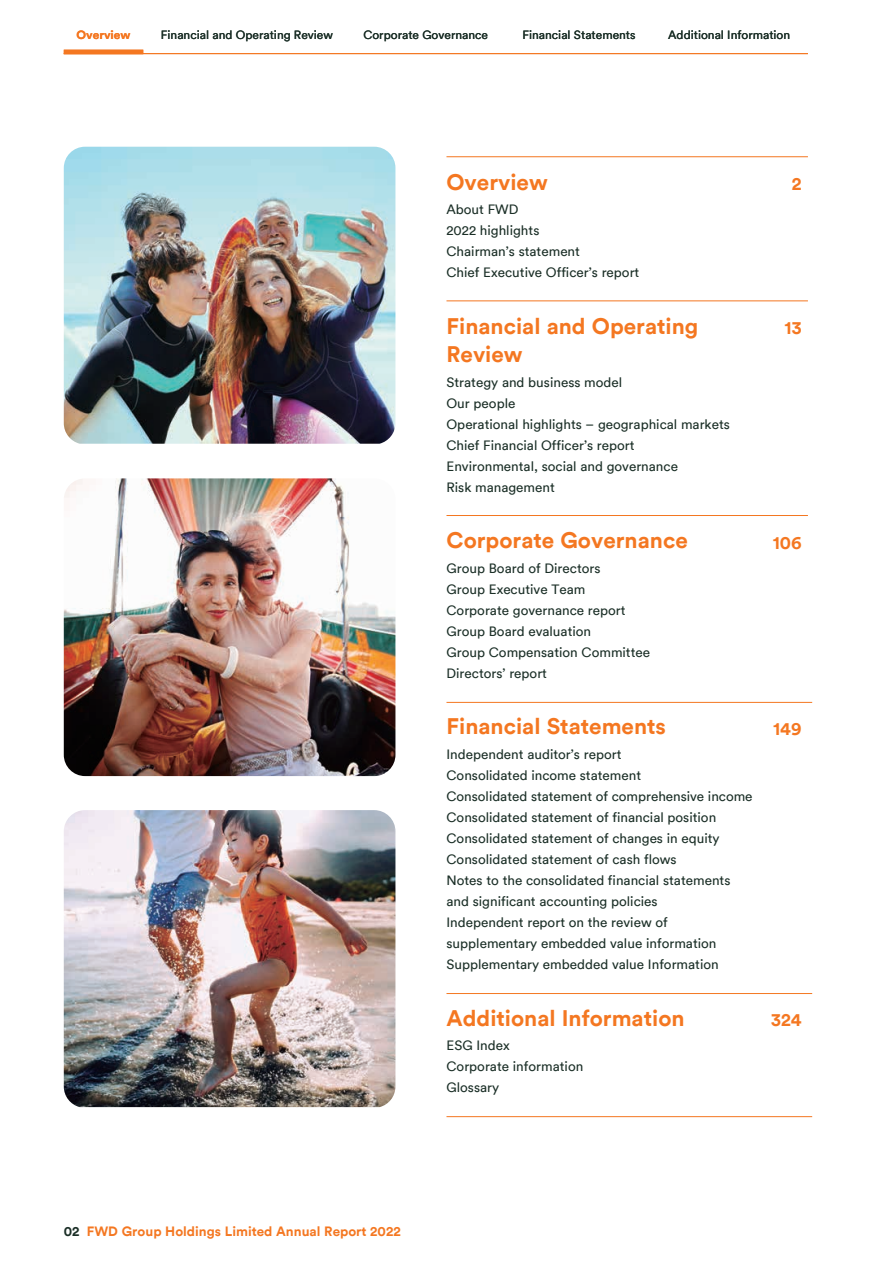
<style>
.page{position:relative;width:893px;height:1263px;background:#fff}
.page>*{position:absolute;margin:0;border:0;box-sizing:border-box;transform-origin:0 0}
.t1{font:700 22.5px/28.5px "FWD Circular TT";color:#f47721}
.t2{font:700 18px "FWD Circular TT";color:#f47721}
.t3{font:13.5px/21px "FWD Circular TT";color:#1b2f27}
.t4{font:700 13.5px "FWD Circular TT";color:#f47721}
.t5{font:12px "FWD Circular TT";color:#1b2f27}
.t6{font:700 12px "FWD Circular TT";color:#f47721}
.s1{color:#1b2f27}
</style>
<div class="page">
<hr style="left:64px;top:53px;width:744px;height:1px;background:#f47721">
<hr style="left:64px;top:50px;width:79px;height:4px;background:#f47721">
<hr style="left:446px;top:156px;width:362px;height:1px;background:#f47721">
<hr style="left:446px;top:300px;width:362px;height:1px;background:#f47721">
<hr style="left:446px;top:515px;width:362px;height:1px;background:#f47721">
<hr style="left:446px;top:702px;width:366px;height:1px;background:#f47721">
<hr style="left:446px;top:993px;width:366px;height:1px;background:#f47721">
<hr style="left:446px;top:1116px;width:366px;height:1px;background:#f47721">
<img style="left:64px;top:147px;width:331px;height:297px">
<img style="left:64px;top:478px;width:331px;height:298px">
<img style="left:64px;top:810px;width:331px;height:297px">
<p class="t6" style="left:77px;top:27px;width:56px">Overview</p>
<p class="t5" style="left:161px;top:27px;width:174px">Financial and Operating Review</p>
<p class="t5" style="left:363px;top:27px;width:126px">Corporate Governance</p>
<p class="t5" style="left:523px;top:27px;width:115px">Financial Statements</p>
<p class="t5" style="left:668px;top:27px;width:123px">Additional Information</p>
<h1 class="t1" style="left:446px;top:166px;width:103px">Overview</h1>
<h2 class="t2" style="left:792px;top:172px;width:11px">2</h2>
<p class="t3" style="left:446px;top:198px;width:194px">About FWD<br>2022 highlights<br>Chairman’s statement<br>Chief Executive Officer’s report</p>
<h1 class="t1" style="left:446px;top:311px;width:253px">Financial and Operating<br>Review</h1>
<h2 class="t2" style="left:784px;top:316px;width:19px">13</h2>
<p class="t3" style="left:446px;top:371px;width:285px">Strategy and business model<br>Our people<br>Operational highlights – geographical markets<br>Chief Financial Officer’s report<br>Environmental, social and governance<br>Risk management</p>
<h1 class="t1" style="left:446px;top:525px;width:243px">Corporate Governance</h1>
<h2 class="t2" style="left:773px;top:530px;width:30px">106</h2>
<p class="t3" style="left:446px;top:557px;width:205px">Group Board of Directors<br>Group Executive Team<br>Corporate governance report<br>Group Board evaluation<br>Group Compensation Committee<br>Directors’ report</p>
<h1 class="t1" style="left:446px;top:711px;width:221px">Financial Statements</h1>
<h2 class="t2" style="left:773px;top:716px;width:30px">149</h2>
<p class="t3" style="left:446px;top:743px;width:308px">Independent auditor’s report<br>Consolidated income statement<br>Consolidated statement of comprehensive income Consolidated statement of financial position Consolidated statement of changes in equity Consolidated statement of cash flows<br>Notes to the consolidated financial statements and significant accounting policies<br>Independent report on the review of supplementary embedded value information Supplementary embedded value Information</p>
<h1 class="t1" style="left:446px;top:1002px;width:240px">Additional Information</h1>
<h2 class="t2" style="left:771px;top:1007px;width:32px">324</h2>
<p class="t3" style="left:446px;top:1034px;width:138px">ESG Index<br>Corporate information<br>Glossary</p>
<p class="t4" style="left:64px;top:1222px;width:338px"><span class="s1">02</span> FWD Group Holdings Limited Annual Report 2022</p>
</div>
